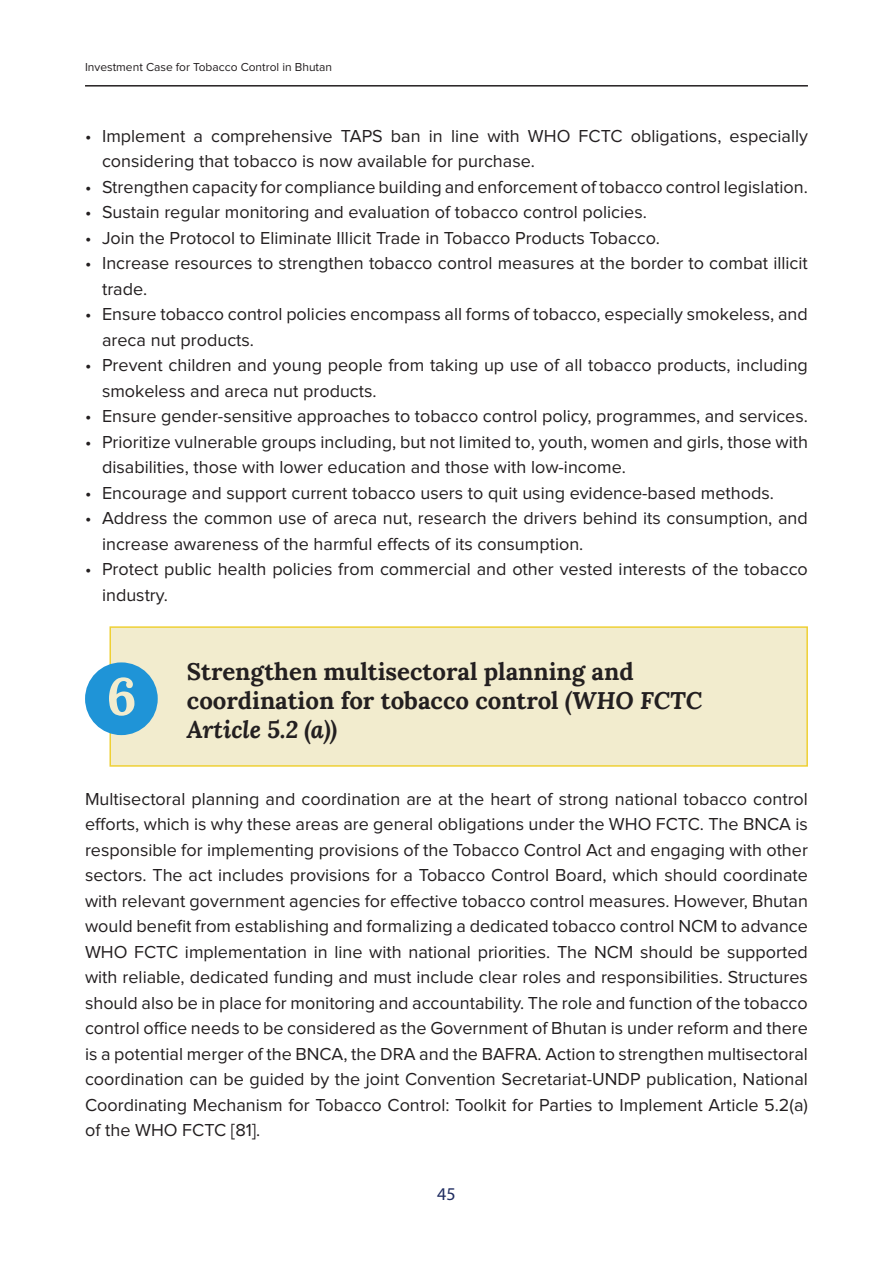
<style>
.page{position:relative;width:893px;height:1263px;background:#fff}
.page>*{position:absolute;margin:0;border:0;box-sizing:border-box;transform-origin:0 0}
.t1{font:52.35px "Lora";color:#f2ecce}
.Main_Copy{font:24px/28.8px "Lora";color:#231f20}
.Main_Copy-2{font:18px/25.5px "Proxima Nova";color:#231f20}
.t2{font:18px "Myriad Pro";color:#1f2c60}
.t3{font:12px "Proxima Nova";color:#231f20}
.s1{font-weight:700;font-style:italic}
</style>
<div class="page">
<hr style="left:85px;top:85px;width:723px;height:2px;background:#231f20">
<div style="left:109px;top:626px;width:699px;height:141px;background:#f2ecce;border:2px solid #efd034"></div>
<div style="left:85px;top:662px;width:73px;height:73px;background:#1f94d7;border-radius:50%"></div>
<p class="t3" style="left:85px;top:61px;width:249px">Investment Case for Tobacco Control in Bhutan</p>
<p class="Main_Copy-2" style="left:102px;top:123px;width:707px;text-indent:-17px">• Implement a comprehensive TAPS ban in line with WHO FCTC obligations, especially considering that tobacco is now available for purchase.</p>
<p class="Main_Copy-2" style="left:85px;top:174px;width:724px">• Strengthen capacity for compliance building and enforcement of tobacco control legislation.</p>
<p class="Main_Copy-2" style="left:85px;top:200px;width:563px">• Sustain regular monitoring and evaluation of tobacco control policies.</p>
<p class="Main_Copy-2" style="left:85px;top:225px;width:576px">• Join the Protocol to Eliminate Illicit Trade in Tobacco Products Tobacco.</p>
<p class="Main_Copy-2" style="left:102px;top:251px;width:707px;text-indent:-17px">• Increase resources to strengthen tobacco control measures at the border to combat illicit trade.</p>
<p class="Main_Copy-2" style="left:102px;top:302px;width:707px;text-indent:-17px">• Ensure tobacco control policies encompass all forms of tobacco, especially smokeless, and areca nut products.</p>
<p class="Main_Copy-2" style="left:102px;top:353px;width:707px;text-indent:-17px">• Prevent children and young people from taking up use of all tobacco products, including smokeless and areca nut products.</p>
<p class="Main_Copy-2" style="left:85px;top:404px;width:724px">• Ensure gender-sensitive approaches to tobacco control policy, programmes, and services.</p>
<p class="Main_Copy-2" style="left:102px;top:429px;width:707px;text-indent:-17px">• Prioritize vulnerable groups including, but not limited to, youth, women and girls, those with disabilities, those with lower education and those with low-income.</p>
<p class="Main_Copy-2" style="left:85px;top:480px;width:690px">• Encourage and support current tobacco users to quit using evidence-based methods.</p>
<p class="Main_Copy-2" style="left:102px;top:506px;width:707px;text-indent:-17px">• Address the common use of areca nut, research the drivers behind its consumption, and increase awareness of the harmful effects of its consumption.</p>
<p class="Main_Copy-2" style="left:102px;top:557px;width:707px;text-indent:-17px">• Protect public health policies from commercial and other vested interests of the tobacco industry.</p>
<p class="t1" style="left:107px;top:656px;width:32px">6</p>
<p class="Main_Copy" style="left:187px;top:656px;width:517px">Strengthen multisectoral planning and coordination for tobacco control <span class="s1">(WHO FCTC<br>Article 5.2 (a))</span></p>
<p class="Main_Copy-2" style="left:85px;top:786px;width:724px;text-align:justify">Multisectoral planning and coordination are at the heart of strong national tobacco control efforts, which is why these areas are general obligations under the WHO FCTC. The BNCA is responsible for implementing provisions of the Tobacco Control Act and engaging with other sectors. The act includes provisions for a Tobacco Control Board, which should coordinate with relevant government agencies for effective tobacco control measures. However, Bhutan would benefit from establishing and formalizing a dedicated tobacco control NCM to advance WHO FCTC implementation in line with national priorities. The NCM should be supported with reliable, dedicated funding and must include clear roles and responsibilities. Structures should also be in place for monitoring and accountability. The role and function of the tobacco control office needs to be considered as the Government of Bhutan is under reform and there is a potential merger of the BNCA, the DRA and the BAFRA. Action to strengthen multisectoral coordination can be guided by the joint Convention Secretariat-UNDP publication, National Coordinating Mechanism for Tobacco Control: Toolkit for Parties to Implement Article 5.2(a) of the WHO FCTC [81].</p>
<p class="t2" style="left:437px;top:1182px;width:20px">45</p>
</div>
